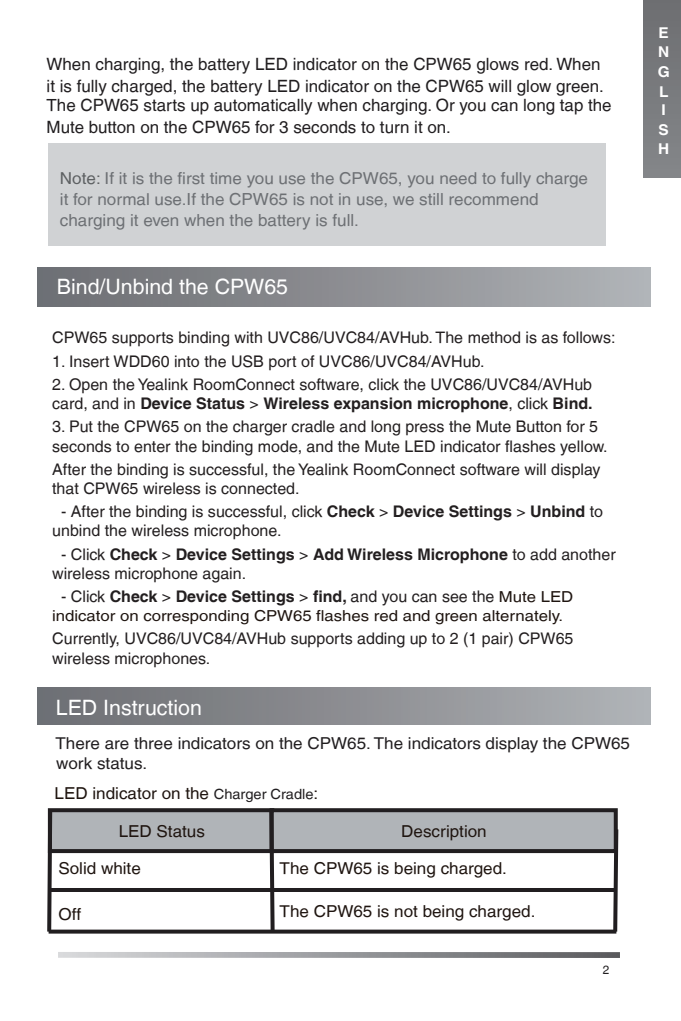
<style>
.page{position:relative;width:681px;height:1021px;background:#fff}
.page>*{position:absolute;margin:0;border:0;box-sizing:border-box;transform-origin:0 0}
.t1{font:21.2px "Helvetica LT";color:#fff}
.t2{font:16.8px/21.6px "Helvetica LT";color:#211e20}
.t3{font:16.8px/21.2px "Helvetica LT";color:#6d7074}
.t4{font:16.4px "Helvetica LT";color:#1f1510}
.t5{font:16.4px/19.6px "Helvetica LT";color:#211e20}
.t6{font:16.4px "Helvetica LT";color:#6d7074}
.t7{font:16px/19.2px "Helvetica LT";color:#231f20}
.t8{font:700 16px "Helvetica LT";color:#231f20}
.t9{font:15.2px "Helvetica LT";color:#1f1510;scale:1.1 1}
.t10{font:700 15.2px/20.4px "Helvetica LT";color:#fff;scale:1.1 1}
.t11{font:700 14.8px/20px "Helvetica LT";color:#fff}
.t12{font:12px "Helvetica LT";color:#211e20}
.s1{color:#5d6062}
.s2{font-size:16.4px}
.s3{font-size:14.8px}
.s4{font-weight:700}
.s5{font-weight:400}
.s6{font-weight:400;font-size:15.2px;color:#1f1510}
.s7{font-size:14px;color:#211e20}
</style>
<div class="page">
<div style="left:48px;top:143px;width:557px;height:103px;background:#d0d2d4"></div>
<div style="left:38px;top:267px;width:612px;height:40px;background:linear-gradient(to right,#6b6c71,#b0b2b6)"></div>
<div style="left:38px;top:687px;width:612px;height:37px;background:linear-gradient(to right,#6b6c71,#afb1b5)"></div>
<div style="left:48px;top:808px;width:226px;height:45px;background:#b0b4b8;border:4px solid #211e20"></div>
<div style="left:269px;top:808px;width:348px;height:45px;background:#b0b4b8;border:4px solid #211e20"></div>
<div style="left:47px;top:810px;width:5px;height:121px;background:#211e20"></div>
<svg style="left:267px;top:808px;width:9px;height:126px"></svg>
<hr style="left:49px;top:888px;width:566px;height:4px;background:#211e20">
<div style="left:613px;top:829px;width:5px;height:102px;background:#211e20"></div>
<svg style="left:49px;top:929px;width:567px;height:4px;background:#413f40"></svg>
<div style="left:643px;top:0;width:37px;height:178px;background:#787a7d"></div>
<svg style="left:58px;top:952px;width:561px;height:5px;background:#999b9e"></svg>
<p class="t2" style="left:47px;top:53px;width:558px">When charging, the battery LED indicator on the CPW65 glows red. When it is fully charged, the battery LED indicator on the CPW65 will glow green.</p>
<p class="t2" style="left:47px;top:94px;width:566px">The CPW65 starts up automatically when charging. Or you can long tap the<br>Mute button on the CPW65 for 3 seconds to turn it on.</p>
<p class="t6" style="left:60px;top:168px;width:529px"><span class="s1">Note:</span> If it is the first time you use the CPW65, you need to fully charge</p>
<p class="t3" style="left:60px;top:188px;width:480px"><span class="s2">it for normal use.</span>If the CPW65 is not in use, we still recommend charging it even when the battery is full.</p>
<p class="t11" style="left:658px;top:22px;width:13px">E<br>N</p>
<p class="t11" style="left:658px;top:82px;width:11px">L</p>
<p class="t10" style="left:648px;top:62px;width:21px">L<span class="s3">G</span></p>
<p class="t10" style="left:647px;top:100px;width:21px">S<span class="s3">I<br></span>H<span class="s3">S</span></p>
<p class="t11" style="left:658px;top:139px;width:13px">H</p>
<h1 class="t1" style="left:57px;top:274px;width:232px">Bind/Unbind the CPW65</h1>
<p class="t7" style="left:52px;top:328px;width:564px">CPW65 supports binding with UVC86/UVC84/AVHub. The method is as follows:</p>
<p class="t7" style="left:52px;top:351px;width:433px">1. Insert WDD60 into the USB port of UVC86/UVC84/AVHub.</p>
<p class="t7" style="left:52px;top:374px;width:541px">2. Open the Yealink RoomConnect software, click the UVC86/UVC84/AVHub card, and in <span class="s4">Device Status</span> &gt; <span class="s4">Wireless expansion microphone</span>, click <span class="s4">Bind.</span></p>
<p class="t7" style="left:52px;top:417px;width:556px">3. Put the CPW65 on the charger cradle and long press the Mute Button for 5 seconds to enter the binding mode, and the Mute LED indicator flashes yellow.</p>
<p class="t7" style="left:52px;top:459px;width:549px">After the binding is successful, the Yealink RoomConnect software will display that CPW65 wireless is connected.</p>
<p class="t7" style="left:52px;top:502px;width:552px;text-indent:9px">- After the binding is successful, click <span class="s4">Check</span> &gt; <span class="s4">Device Settings</span> &gt; <span class="s4">Unbind</span> to unbind the wireless microphone.</p>
<p class="t7" style="left:52px;top:544px;width:564px;text-indent:9px">- Click <span class="s4">Check</span> &gt; <span class="s4">Device Settings</span> &gt; <span class="s4">Add Wireless Microphone</span> to add another wireless microphone again.</p>
<p class="t8" style="left:61px;top:586px;width:513px"><span class="s5">- Click</span> Check <span class="s5">&gt;</span> Device Settings <span class="s5">&gt;</span> find, <span class="s5">and you can see the</span> <span class="s6">Mute LED</span></p>
<p class="t9" style="left:52px;top:607px;width:466px">indicator on corresponding CPW65 flashes red and green alternately.</p>
<p class="t7" style="left:52px;top:629px;width:522px">Currently, UVC86/UVC84/AVHub supports adding up to 2 (1 pair) CPW65 wireless microphones.</p>
<h1 class="t1" style="left:56px;top:695px;width:147px">LED Instruction</h1>
<p class="t5" style="left:55px;top:733px;width:576px">There are three indicators on the CPW65. The indicators display the CPW65 work status.</p>
<p class="t4" style="left:55px;top:783px;width:265px">LED indicator on the <span class="s7">Charger Cradle</span>:</p>
<p class="t4" style="left:119px;top:821px;width:88px">LED Status</p>
<p class="t4" style="left:401px;top:821px;width:87px">Description</p>
<p class="t4" style="left:58px;top:859px;width:84px">Solid white</p>
<p class="t4" style="left:279px;top:859px;width:229px">The CPW65 is being charged.</p>
<p class="t4" style="left:58px;top:905px;width:24px">Off</p>
<p class="t4" style="left:279px;top:901px;width:257px">The CPW65 is not being charged.</p>
<p class="t12" style="left:602px;top:962px;width:8px">2</p>
</div>
